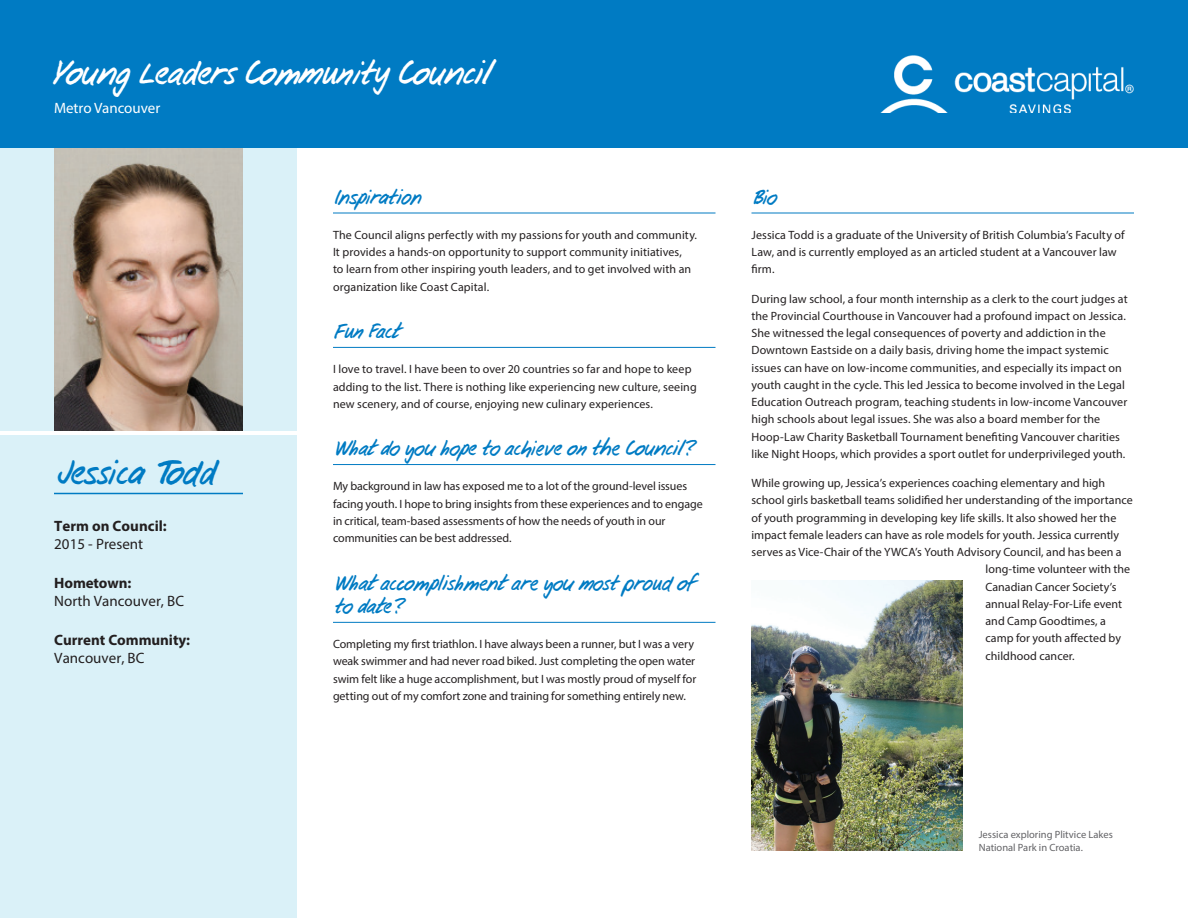
<style>
.page{position:relative;width:1188px;height:918px;background:#fff}
.page>*{position:absolute;margin:0;border:0;box-sizing:border-box;transform-origin:0 0}
.t1{font:33px "Coast User Friendly 4";color:#007bc3}
.t2{font:31.5px "Coast User Friendly 4";color:#fff}
.t3{font:19.5px/23.4px "Coast User Friendly 4";color:#007bc3}
.t4{font:15px "Myriad Pro";color:#231f20}
.t5{font:700 15px "Myriad Pro";letter-spacing:-.005em;color:#231f20}
.t6{font:15px "Myriad Pro";color:#fff}
.t7{font:12px/17.2px "Myriad Pro";letter-spacing:.005em;color:#231f20}
.t8{font:10.5px/12.6px "Myriad Pro";color:#636366}
</style>
<div class="page">
<div style="left:0;top:148px;width:297px;height:770px;background:#daf1f8"></div>
<div style="left:0;top:0;width:1188px;height:148px;background:#007bc3"></div>
<img style="left:881px;top:55px;width:253px;height:58px">
<img style="left:54px;top:148px;width:189px;height:283px">
<hr style="left:333px;top:213px;width:383px;height:1px;background:#007bc3">
<hr style="left:333px;top:347px;width:383px;height:1px;background:#007bc3">
<hr style="left:333px;top:464px;width:383px;height:1px;background:#007bc3">
<hr style="left:333px;top:622px;width:383px;height:1px;background:#007bc3">
<hr style="left:752px;top:213px;width:382px;height:1px;background:#007bc3">
<hr style="left:0;top:431px;width:298px;height:3px;background:#fff">
<hr style="left:54px;top:493px;width:189px;height:1px;background:#007bc3">
<img style="left:751px;top:580px;width:212px;height:270px">
<h2 class="t2" style="left:50px;top:52px;width:439px">Young Leaders Community Council</h2>
<p class="t6" style="left:54px;top:99px;width:108px">Metro Vancouver</p>
<h1 class="t1" style="left:54px;top:450px;width:161px">Jessica Todd</h1>
<p class="t5" style="left:54px;top:516px;width:114px">Term on Council:</p>
<p class="t4" style="left:54px;top:534px;width:90px">2015 - Present</p>
<p class="t5" style="left:54px;top:573px;width:78px">Hometown:</p>
<p class="t4" style="left:54px;top:591px;width:131px">North Vancouver, BC</p>
<p class="t5" style="left:54px;top:630px;width:137px">Current Community:</p>
<p class="t4" style="left:54px;top:648px;width:92px">Vancouver, BC</p>
<h3 class="t3" style="left:333px;top:186px;width:89px">Inspiration</h3>
<p class="t7" style="left:333px;top:226px;width:366px">The Council aligns perfectly with my passions for youth and community.<br>It provides a hands-on opportunity to support community initiatives,<br>to learn from other inspiring youth leaders, and to get involved with an organization like Coast Capital.</p>
<h3 class="t3" style="left:333px;top:321px;width:68px">Fun Fact</h3>
<p class="t7" style="left:333px;top:360px;width:365px">I love to travel. I have been to over 20 countries so far and hope to keep adding to the list. There is nothing like experiencing new culture, seeing new scenery, and of course, enjoying new culinary experiences.</p>
<h3 class="t3" style="left:333px;top:438px;width:360px">What do you hope to achieve on the Council?</h3>
<p class="t7" style="left:333px;top:478px;width:371px">My background in law has exposed me to a lot of the ground-level issues facing youth. I hope to bring insights from these experiences and to engage in critical, team-based assessments of how the needs of youth in our communities can be best addressed.</p>
<h3 class="t3" style="left:333px;top:572px;width:362px">What accomplishment are you most proud of to date?</h3>
<p class="t7" style="left:333px;top:635px;width:365px">Completing my first triathlon. I have always been a runner, but I was a very weak swimmer and had never road biked. Just completing the open water swim felt like a huge accomplishment, but I was mostly proud of myself for getting out of my comfort zone and training for something entirely new.</p>
<h3 class="t3" style="left:752px;top:186px;width:25px">Bio</h3>
<p class="t7" style="left:752px;top:226px;width:375px">Jessica Todd is a graduate of the University of British Columbia’s Faculty of<br>Law, and is currently employed as an articled student at a Vancouver law firm.</p>
<p class="t7" style="left:752px;top:290px;width:378px">During law school, a four month internship as a clerk to the court judges at the Provincial Courthouse in Vancouver had a profound impact on Jessica.<br>She witnessed the legal consequences of poverty and addiction in the Downtown Eastside on a daily basis, driving home the impact systemic issues can have on low-income communities, and especially its impact on youth caught in the cycle. This led Jessica to become involved in the Legal Education Outreach program, teaching students in low-income Vancouver high schools about legal issues. She was also a board member for the Hoop-Law Charity Basketball Tournament benefiting Vancouver charities like Night Hoops, which provides a sport outlet for underprivileged youth.</p>
<p class="t7" style="left:752px;top:474px;width:355px">While growing up, Jessica’s experiences coaching elementary and high</p>
<p class="t7" style="left:752px;top:491px;width:383px">school girls basketball teams solidified her understanding of the importance</p>
<p class="t7" style="left:752px;top:509px;width:366px">of youth programming in developing key life skills. It also showed her the</p>
<p class="t7" style="left:752px;top:526px;width:369px">impact female leaders can have as role models for youth. Jessica currently</p>
<p class="t7" style="left:752px;top:543px;width:372px">serves as Vice-Chair of the YWCA’s Youth Advisory Council, and has been a</p>
<p class="t7" style="left:986px;top:560px;width:146px">long-time volunteer with the</p>
<p class="t7" style="left:986px;top:578px;width:133px">Canadian Cancer Society’s</p>
<p class="t7" style="left:986px;top:595px;width:138px">annual Relay-For-Life event</p>
<p class="t7" style="left:986px;top:612px;width:122px">and Camp Goodtimes, a</p>
<p class="t7" style="left:986px;top:629px;width:137px">camp for youth affected by</p>
<p class="t7" style="left:986px;top:647px;width:91px">childhood cancer.</p>
<p class="t8" style="left:979px;top:828px;width:136px">Jessica exploring Plitvice Lakes<br>National Park in Croatia.</p>
</div>
